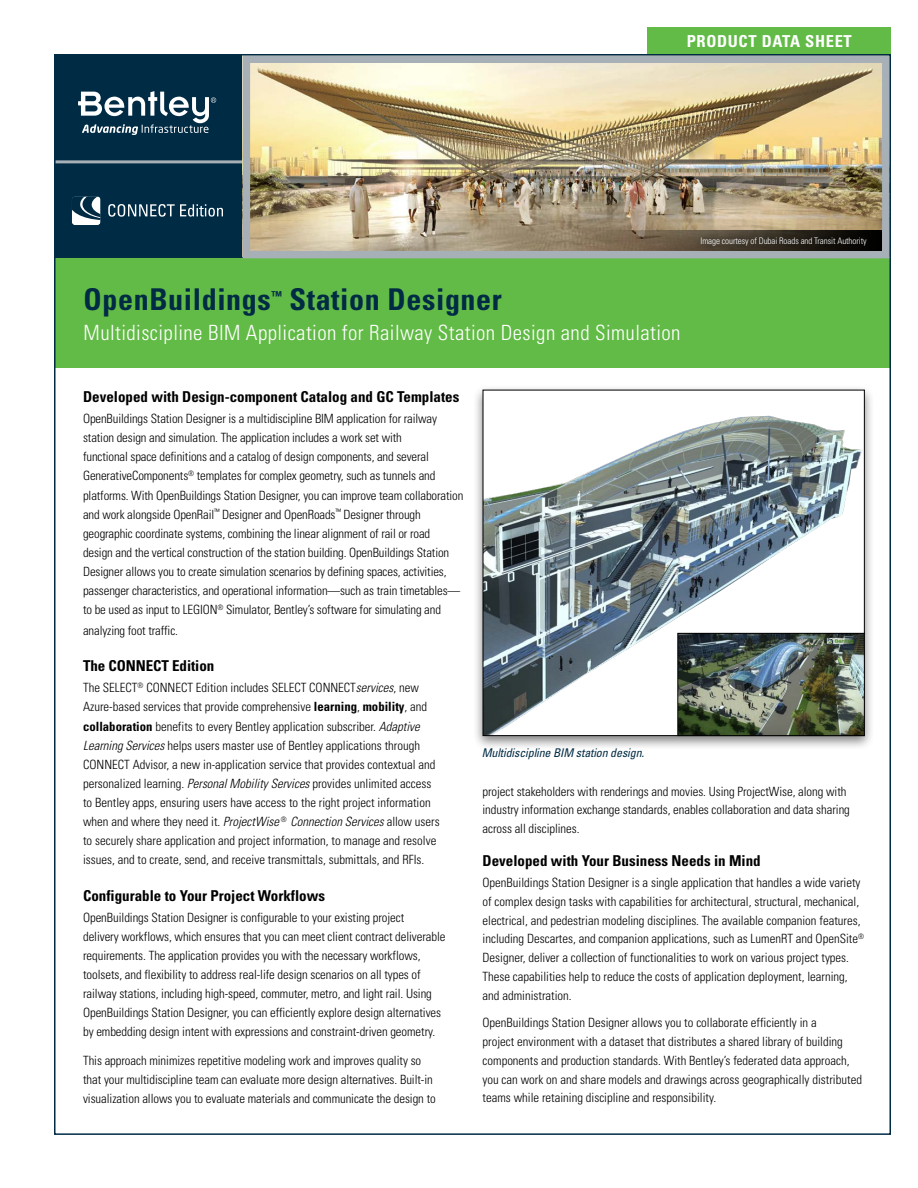
<style>
.page{position:relative;width:918px;height:1188px;background:#fff}
.page>*{position:absolute;margin:0;border:0;box-sizing:border-box;transform-origin:0 0}
.S__Title{font:700 condensed 30px "Univers";letter-spacing:.02em;color:#002b44}
.S__Sub-title{font:300 condensed 21px "Univers";letter-spacing:.02em;color:#fff}
.t1{font:700 condensed 16.5px "Univers";letter-spacing:.04em;color:#fff}
.S__Body_Sub-Heads{font:700 condensed 15px "Univers";color:#000}
.S__Body_copy{font:300 condensed 12.75px/19px "Univers";letter-spacing:-.005em;color:#000}
.S__Title-2{font:700 condensed 12.3px "Univers";color:#002b44}
.S__Image_captions{font:italic condensed 12px "Univers";letter-spacing:-.01em;color:#002b44}
.t2{font:300 condensed 9px "Univers";letter-spacing:-.01em;color:#fff}
.s1{font-style:italic}
.s2{font-weight:700}
</style>
<div class="page">
<div style="left:648px;top:27px;width:243px;height:27px;background:#62bb46"></div>
<div style="left:55px;top:55px;width:188px;height:105px;background:#002b44"></div>
<div style="left:55px;top:161px;width:188px;height:97px;background:#002b44"></div>
<hr style="left:55px;top:160px;width:188px;height:3px;background:#a7afb7">
<svg style="left:108px;top:204px;width:115px;height:13px"></svg>
<svg style="left:72px;top:196px;width:29px;height:29px"></svg>
<svg style="left:78px;top:91px;width:138px;height:44px"></svg>
<div style="left:55px;top:258px;width:836px;height:110px;background:#62bb46"></div>
<img style="left:252px;top:65px;width:629px;height:184px">
<div style="left:243px;top:56px;width:647px;height:202px;border:8px solid #a7afb7"></div>
<div style="left:473px;top:384px;width:402px;height:367px;background:#000;opacity:.5"></div>
<svg style="left:482px;top:389px;width:383px;height:348px"></svg>
<svg style="left:600px;top:231px;width:282px;height:20px;background:#6a5a46"></svg>
<img style="left:677px;top:632px;width:188px;height:105px">
<svg style="left:693px;top:230px;width:181px;height:23px;background:#38332b"></svg>
<p class="t1" style="left:687px;top:31px;width:167px">PRODUCT DATA SHEET</p>
<p class="S__Title" style="left:84px;top:281px;width:189px">OpenBuildings</p>
<p class="S__Title-2" style="left:271px;top:288px;width:12px">™</p>
<p class="S__Title" style="left:289px;top:281px;width:214px">Station Designer</p>
<p class="S__Sub-title" style="left:84px;top:320px;width:598px">Multidiscipline BIM Application for Railway Station Design and Simulation</p>
<p class="t2" style="left:700px;top:236px;width:168px">Image courtesy of Dubai Roads and Transit Authority</p>
<p class="S__Body_Sub-Heads" style="left:83px;top:387px;width:378px">Developed with Design-component Catalog and GC Templates</p>
<p class="S__Body_copy" style="left:83px;top:409px;width:382px">OpenBuildings Station Designer is a multidiscipline BIM application for railway station design and simulation. The application includes a work set with<br>functional space definitions and a catalog of design components, and several GenerativeComponents<sup>®</sup> templates for complex geometry, such as tunnels and platforms. With OpenBuildings Station Designer, you can improve team collaboration and work alongside OpenRail<sup>™</sup> Designer and OpenRoads<sup>™</sup> Designer through geographic coordinate systems, combining the linear alignment of rail or road<br>design and the vertical construction of the station building. OpenBuildings Station Designer allows you to create simulation scenarios by defining spaces, activities, passenger characteristics, and operational information—such as train timetables— to be used as input to LEGION<sup>®</sup> Simulator, Bentley’s software for simulating and</p>
<p class="S__Body_copy" style="left:83px;top:621px;width:96px">analyzing foot traffic.</p>
<p class="S__Body_Sub-Heads" style="left:83px;top:657px;width:133px">The CONNECT Edition</p>
<p class="S__Body_copy" style="left:83px;top:678px;width:358px">The SELECT<sup>®</sup> CONNECT Edition includes SELECT CONNECT<span class="s1">services</span>, new Azure-based services that provide comprehensive <span class="s2">learning</span>, <span class="s2">mobility</span>, and <span class="s2">collaboration</span> benefits to every Bentley application subscriber. <span class="s1">Adaptive Learning Services</span> helps users master use of Bentley applications through CONNECT Advisor, a new in-application service that provides contextual and personalized learning. <span class="s1">Personal Mobility Services</span> provides unlimited access to Bentley apps, ensuring users have access to the right project information when and where they need it. <span class="s1">ProjectWise</span> <sup>®</sup> <span class="s1">Connection Services</span> allow users to securely share application and project information, to manage and resolve issues, and to create, send, and receive transmittals, submittals, and RFIs.</p>
<p class="S__Body_Sub-Heads" style="left:83px;top:886px;width:243px">Configurable to Your Project Workflows</p>
<p class="S__Body_copy" style="left:83px;top:908px;width:364px">OpenBuildings Station Designer is configurable to your existing project<br>delivery workflows, which ensures that you can meet client contract deliverable requirements. The application provides you with the necessary workflows, toolsets, and flexibility to address real-life design scenarios on all types of railway stations, including high-speed, commuter, metro, and light rail. Using OpenBuildings Station Designer, you can efficiently explore design alternatives by embedding design intent with expressions and constraint-driven geometry.</p>
<p class="S__Body_copy" style="left:83px;top:1050px;width:354px">This approach minimizes repetitive modeling work and improves quality so that your multidiscipline team can evaluate more design alternatives. Built-in visualization allows you to evaluate materials and communicate the design to</p>
<p class="S__Image_captions" style="left:482px;top:745px;width:164px">Multidiscipline BIM station design.</p>
<p class="S__Body_copy" style="left:483px;top:782px;width:369px">project stakeholders with renderings and movies. Using ProjectWise, along with industry information exchange standards, enables collaboration and data sharing across all disciplines.</p>
<p class="S__Body_Sub-Heads" style="left:483px;top:852px;width:280px">Developed with Your Business Needs in Mind</p>
<p class="S__Body_copy" style="left:483px;top:873px;width:383px">OpenBuildings Station Designer is a single application that handles a wide variety of complex design tasks with capabilities for architectural, structural, mechanical, electrical, and pedestrian modeling disciplines. The available companion features, including Descartes, and companion applications, such as LumenRT and OpenSite<sup>® </sup>Designer, deliver a collection of functionalities to work on various project types.<br>These capabilities help to reduce the costs of application deployment, learning, and administration.</p>
<p class="S__Body_copy" style="left:483px;top:1013px;width:381px">OpenBuildings Station Designer allows you to collaborate efficiently in a<br>project environment with a dataset that distributes a shared library of building components and production standards. With Bentley’s federated data approach, you can work on and share models and drawings across geographically distributed teams while retaining discipline and responsibility.</p>
</div>
